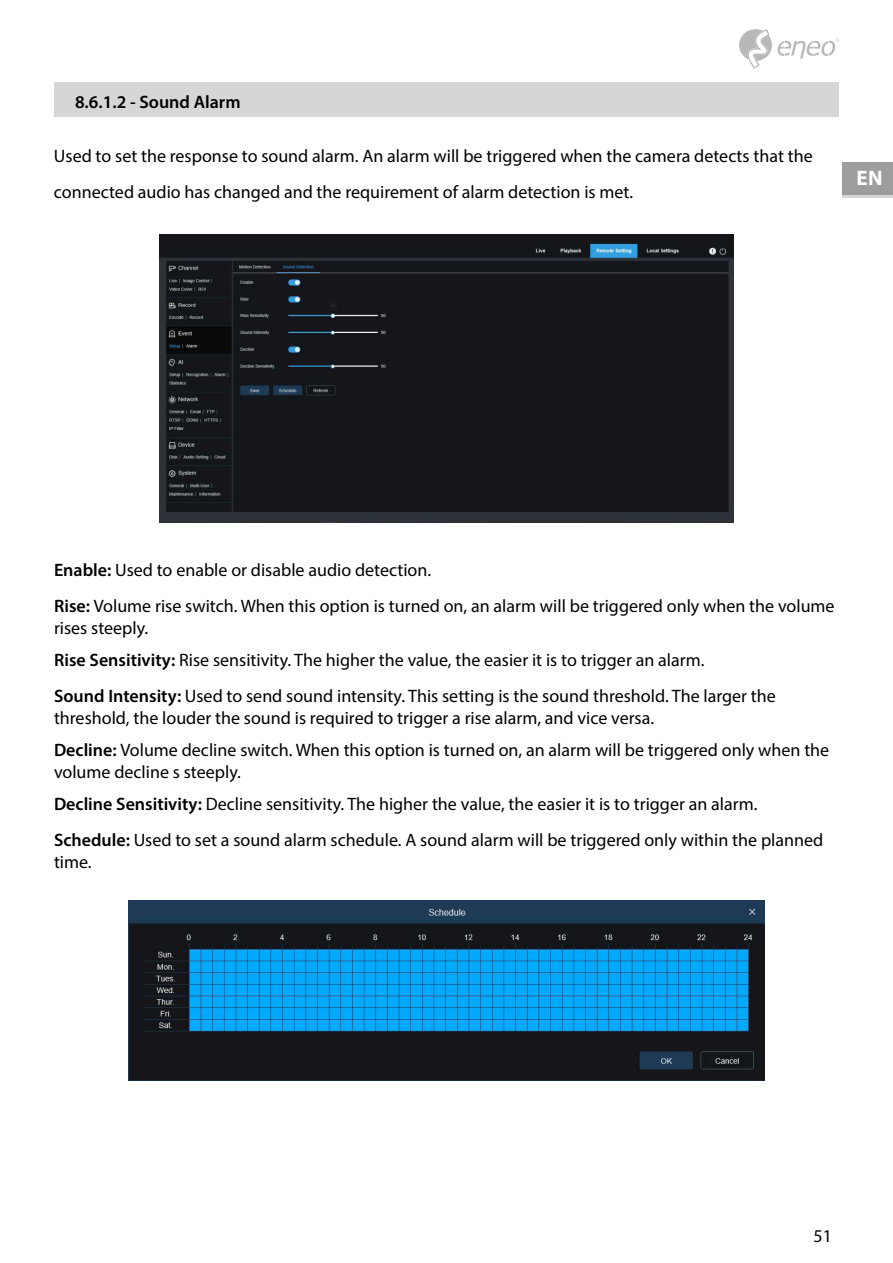
<style>
.page{position:relative;width:893px;height:1263px;background:#fff}
.page>*{position:absolute;margin:0;border:0;box-sizing:border-box;transform-origin:0 0}
.t1{font:700 21px "Myriad Pro";color:#fff}
.t2{font:18px/36px "Myriad Pro";color:#000}
.t3{font:600 18px "Myriad Pro";color:#000}
.s1{font-weight:600}
</style>
<div class="page">
<svg style="left:739px;top:29px;width:100px;height:40px"></svg>
<div style="left:842px;top:166px;width:51px;height:32px;background:#d6d6d6"></div>
<div style="left:842px;top:162px;width:51px;height:33px;background:#9d9d9c"></div>
<div style="left:54px;top:82px;width:785px;height:35px;background:#d6d6d6"></div>
<img style="left:159px;top:234px;width:575px;height:288px">
<img style="left:129px;top:900px;width:635px;height:180px">
<p class="t3" style="left:75px;top:91px;width:167px">8.6.1.2 - Sound Alarm</p>
<p class="t2" style="left:54px;top:138px;width:760px">Used to set the response to sound alarm. An alarm will be triggered when the camera detects that the connected audio has changed and the requirement of alarm detection is met.</p>
<p class="t1" style="left:856px;top:164px;width:28px">EN</p>
<p class="t2" style="left:54px;top:552px;width:782px"><span class="s1">Enable:</span> Used to enable or disable audio detection.<br><span class="s1">Rise:</span> Volume rise switch. When this option is turned on, an alarm will be triggered only when the volume</p>
<p class="t2" style="left:54px;top:611px;width:652px;line-height:32.4px">rises steeply.<br><span class="s1">Rise Sensitivity:</span> Rise sensitivity. The higher the value, the easier it is to trigger an alarm.</p>
<p class="t2" style="left:54px;top:685px;width:723px;line-height:21.6px"><span class="s1">Sound Intensity:</span> Used to send sound intensity. This setting is the sound threshold. The larger the threshold, the louder the sound is required to trigger a rise alarm, and vice versa.</p>
<p class="t2" style="left:54px;top:739px;width:777px;line-height:21.6px"><span class="s1">Decline:</span> Volume decline switch. When this option is turned on, an alarm will be triggered only when the volume decline s steeply.</p>
<p class="t2" style="left:54px;top:786px;width:771px"><span class="s1">Decline Sensitivity:</span> Decline sensitivity. The higher the value, the easier it is to trigger an alarm.<br><span class="s1">Schedule:</span> Used to set a sound alarm schedule. A sound alarm will be triggered only within the planned</p>
<p class="t2" style="left:54px;top:843px;width:39px">time.</p>
<p class="t2" style="left:813px;top:1218px;width:20px">51</p>
</div>
